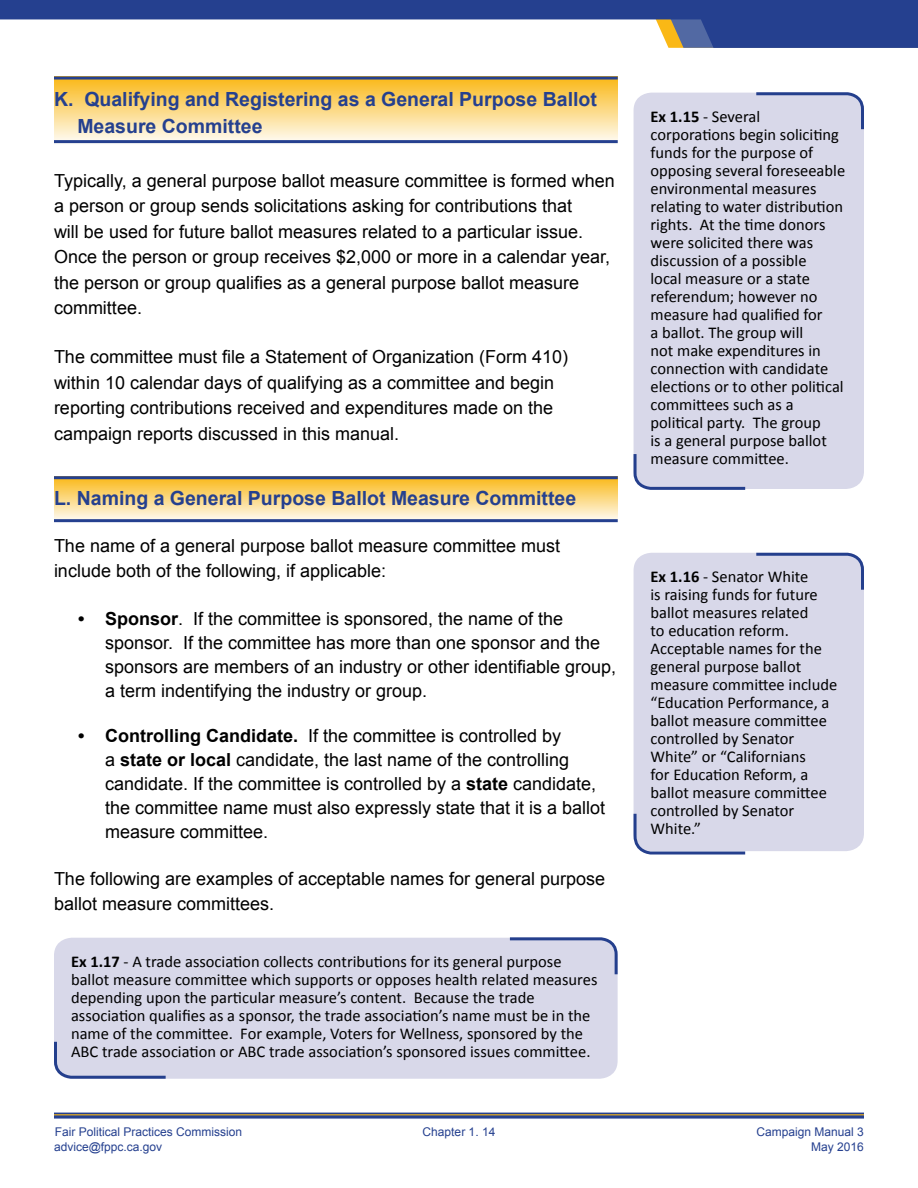
<style>
.page{position:relative;width:918px;height:1188px;background:#fff}
.page>*{position:absolute;margin:0;border:0;box-sizing:border-box;transform-origin:0 0}
.t1{font:700 19.5px/27px "Arial";color:#25408f}
.t2{font:18px/25.5px "Arial";color:#000}
.t3{font:16.5px/18px "Calibri";color:#000}
.t4{font:12px/15px "Arial";color:#25408f}
.s1{font-weight:700}
</style>
<div class="page">
<svg style="left:54px;top:80px;width:564px;height:64px;background:#fbd987"></svg>
<hr style="left:54px;top:77px;width:564px;height:3px;background:#25408f">
<hr style="left:54px;top:140px;width:564px;height:3px;background:#25408f">
<svg style="left:54px;top:479px;width:564px;height:40px;background:#fad886"></svg>
<hr style="left:54px;top:476px;width:564px;height:3px;background:#25408f">
<hr style="left:54px;top:519px;width:564px;height:3px;background:#25408f">
<svg style="left:54px;top:1113px;width:810px;height:6px;background:#47598f"></svg>
<hr style="left:54px;top:1114px;width:810px;height:1px;background:#fab816">
<svg style="left:0;top:0;width:918px;height:48px;fill:#25408f"></svg>
<div style="left:634px;top:93px;width:230px;height:396px;background:#d8d8e9;border-radius:18px"></div>
<svg style="left:633px;top:451px;width:113px;height:39px"></svg>
<svg style="left:753px;top:92px;width:111px;height:38px"></svg>
<div style="left:634px;top:553px;width:230px;height:298px;background:#d8d8e9;border-radius:18px"></div>
<svg style="left:633px;top:811px;width:113px;height:44px"></svg>
<svg style="left:756px;top:552px;width:108px;height:38px"></svg>
<div style="left:54px;top:938px;width:564px;height:141px;background:#d8d8e9;border-radius:18px"></div>
<svg style="left:54px;top:1041px;width:112px;height:38px"></svg>
<svg style="left:507px;top:937px;width:111px;height:40px"></svg>
<p class="t1" style="left:77px;top:87px;width:521px;text-indent:-23px">K. Qualifying and Registering as a General Purpose Ballot<br>Measure Committee</p>
<p class="t2" style="left:54px;top:168px;width:562px">Typically, a general purpose ballot measure committee is formed when a person or group sends solicitations asking for contributions that<br>will be used for future ballot measures related to a particular issue.<br>Once the person or group receives $2,000 or more in a calendar year, the person or group qualifies as a general purpose ballot measure committee.</p>
<p class="t2" style="left:54px;top:344px;width:516px">The committee must file a Statement of Organization (Form 410) within 10 calendar days of qualifying as a committee and begin reporting contributions received and expenditures made on the campaign reports discussed in this manual.</p>
<p class="t1" style="left:54px;top:485px;width:524px">L. Naming a General Purpose Ballot Measure Committee</p>
<p class="t2" style="left:54px;top:533px;width:508px">The name of a general purpose ballot measure committee must include both of the following, if applicable:</p>
<p class="t2" style="left:105px;top:606px;width:513px;line-height:24px;text-indent:-27px"><span class="s1">• Sponsor</span>. If the committee is sponsored, the name of the sponsor. If the committee has more than one sponsor and the sponsors are members of an industry or other identifiable group, a term indentifying the industry or group.</p>
<p class="t2" style="left:105px;top:724px;width:502px;line-height:24px;text-indent:-27px"><span class="s1">• Controlling Candidate.</span> If the committee is controlled by<br>a <span class="s1">state or local</span> candidate, the last name of the controlling candidate. If the committee is controlled by a <span class="s1">state</span> candidate, the committee name must also expressly state that it is a ballot measure committee.</p>
<p class="t2" style="left:54px;top:866px;width:553px">The following are examples of acceptable names for general purpose ballot measure committees.</p>
<p class="t3" style="left:71px;top:953px;width:528px"><span class="s1">Ex 1.17</span> - A trade association collects contributions for its general purpose ballot measure committee which supports or opposes health related measures depending upon the particular measure’s content. Because the trade association qualifies as a sponsor, the trade association’s name must be in the name of the committee. For example, Voters for Wellness, sponsored by the ABC trade association or ABC trade association’s sponsored issues committee.</p>
<p class="t3" style="left:651px;top:108px;width:196px"><span class="s1">Ex 1.15</span> - Several corporations begin soliciting funds for the purpose of opposing several foreseeable environmental measures relating to water distribution rights. At the time donors were solicited there was discussion of a possible<br>local measure or a state referendum; however no measure had qualified for<br>a ballot. The group will<br>not make expenditures in connection with candidate elections or to other political committees such as a political party. The group<br>is a general purpose ballot measure committee.</p>
<p class="t3" style="left:651px;top:568px;width:188px"><span class="s1">Ex 1.16</span> - Senator White<br>is raising funds for future ballot measures related<br>to education reform.<br>Acceptable names for the general purpose ballot measure committee include “Education Performance, a ballot measure committee controlled by Senator<br>White” or “Californians<br>for Education Reform, a ballot measure committee controlled by Senator<br>White.”</p>
<p class="t4" style="left:54px;top:1124px;width:190px">Fair Political Practices Commission advice@fppc.ca.gov</p>
<p class="t4" style="left:423px;top:1124px;width:74px">Chapter 1. 14</p>
<p class="t4" style="left:757px;top:1124px;width:109px;text-align:right">Campaign Manual 3<br>May 2016</p>
</div>
